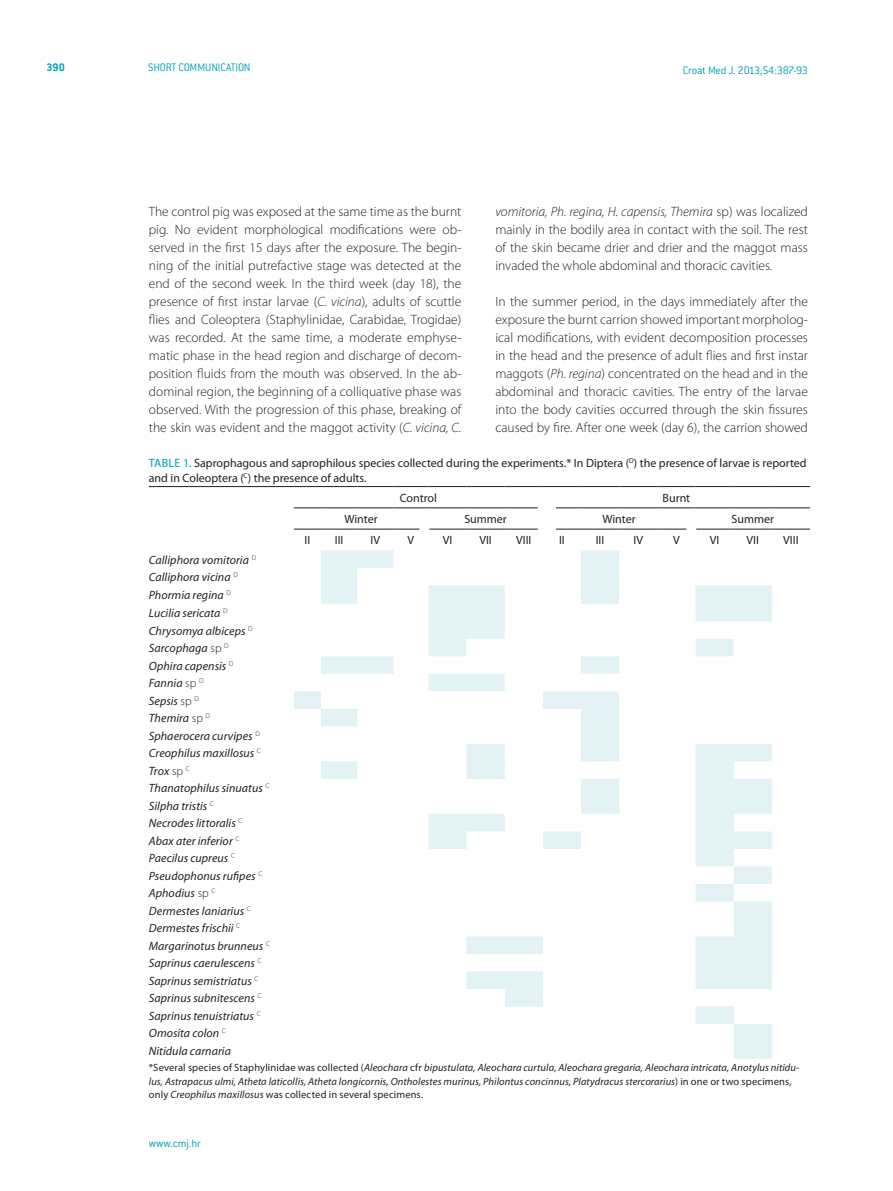
<style>
.page{position:relative;width:893px;height:1191px;background:#fff}
.page>*{position:absolute;margin:0;border:0;box-sizing:border-box;transform-origin:0 0}
.t1{font:300 13.5px/18px "Myriad Pro";color:#231f20;text-align:justify}
.t2{font:italic 12px/17.5px "Myriad Pro";letter-spacing:.005em;color:#231f20}
.t3{font:12px/15px "Myriad Pro";color:#231f20}
.t4{font:300 12px "ITC Conduit LTCE";letter-spacing:-.015em;color:#009fb4}
.t5{font:700 12px "ITC Conduit LTCE";color:#009fb4}
.t6{font:italic 10.5px/13.5px "Myriad Pro";letter-spacing:.01em;color:#231f20}
.s1{font-style:italic}
.s2{color:#009fb4}
.s3{font-weight:300;font-style:normal}
.s4{font-style:normal}
</style>
<div class="page">
<svg style="left:321px;top:550px;width:451px;height:89px"></svg>
<svg style="left:294px;top:639px;width:478px;height:420px"></svg>
<svg style="left:466px;top:744px;width:306px;height:245px"></svg>
<hr style="left:149px;top:486px;width:145px;height:1px;background:#231f20">
<svg style="left:294px;top:486px;width:27px;height:1px"></svg>
<hr style="left:321px;top:486px;width:36px;height:1px;background:#231f20">
<hr style="left:357px;top:486px;width:36px;height:1px;background:#231f20">
<hr style="left:393px;top:486px;width:35px;height:1px;background:#231f20">
<hr style="left:428px;top:486px;width:38px;height:1px;background:#231f20">
<hr style="left:466px;top:486px;width:39px;height:1px;background:#231f20">
<hr style="left:505px;top:486px;width:38px;height:1px;background:#231f20">
<hr style="left:543px;top:486px;width:38px;height:1px;background:#231f20">
<hr style="left:581px;top:486px;width:38px;height:1px;background:#231f20">
<hr style="left:619px;top:486px;width:38px;height:1px;background:#231f20">
<hr style="left:657px;top:486px;width:38px;height:1px;background:#231f20">
<hr style="left:695px;top:486px;width:39px;height:1px;background:#231f20">
<hr style="left:734px;top:486px;width:38px;height:1px;background:#231f20">
<hr style="left:772px;top:486px;width:38px;height:1px;background:#231f20">
<svg style="left:294px;top:507px;width:27px;height:1px"></svg>
<hr style="left:321px;top:507px;width:36px;height:1px;background:#231f20">
<hr style="left:357px;top:507px;width:36px;height:1px;background:#231f20">
<hr style="left:393px;top:507px;width:35px;height:1px;background:#231f20">
<hr style="left:428px;top:507px;width:38px;height:1px;background:#231f20">
<hr style="left:466px;top:507px;width:39px;height:1px;background:#231f20">
<hr style="left:505px;top:507px;width:38px;height:1px;background:#231f20">
<hr style="left:543px;top:507px;width:38px;height:1px;background:#231f20">
<hr style="left:581px;top:507px;width:38px;height:1px;background:#231f20">
<hr style="left:619px;top:507px;width:38px;height:1px;background:#231f20">
<hr style="left:657px;top:507px;width:38px;height:1px;background:#231f20">
<hr style="left:695px;top:507px;width:39px;height:1px;background:#231f20">
<hr style="left:734px;top:507px;width:38px;height:1px;background:#231f20">
<hr style="left:772px;top:507px;width:38px;height:1px;background:#231f20">
<svg style="left:294px;top:529px;width:27px;height:1px"></svg>
<hr style="left:321px;top:529px;width:36px;height:1px;background:#231f20">
<hr style="left:357px;top:529px;width:36px;height:1px;background:#231f20">
<hr style="left:393px;top:529px;width:35px;height:1px;background:#231f20">
<hr style="left:428px;top:529px;width:38px;height:1px;background:#231f20">
<hr style="left:466px;top:529px;width:39px;height:1px;background:#231f20">
<hr style="left:505px;top:529px;width:38px;height:1px;background:#231f20">
<hr style="left:543px;top:529px;width:38px;height:1px;background:#231f20">
<hr style="left:581px;top:529px;width:38px;height:1px;background:#231f20">
<hr style="left:619px;top:529px;width:38px;height:1px;background:#231f20">
<hr style="left:657px;top:529px;width:38px;height:1px;background:#231f20">
<hr style="left:695px;top:529px;width:39px;height:1px;background:#231f20">
<hr style="left:734px;top:529px;width:38px;height:1px;background:#231f20">
<hr style="left:772px;top:529px;width:38px;height:1px;background:#231f20">
<hr style="left:538px;top:505px;width:18px;height:4px;background:#fff">
<hr style="left:686px;top:527px;width:10px;height:4px;background:#fff">
<div style="left:538px;top:527px;width:18px;height:5px;background:#fff"></div>
<p class="t5" style="left:47px;top:60px;width:20px">390</p>
<p class="t4" style="left:148px;top:61px;width:104px">SHORT COMMUNICATION</p>
<p class="t4" style="left:683px;top:63px;width:127px">Croat Med J. 2013;54:387-93</p>
<p class="t1" style="left:149px;top:202px;width:314px">The control pig was exposed at the same time as the burnt pig. No evident morphological modifications were ob&shy;served in the first 15 days after the exposure. The begin&shy;ning of the initial putrefactive stage was detected at the end of the second week. In the third week (day 18), the presence of first instar larvae (<span class="s1">C. vicina</span>), adults of scuttle flies and Coleoptera (Staphylinidae, Carabidae, Trogidae) was recorded. At the same time, a moderate emphyse&shy;matic phase in the head region and discharge of decom&shy;position fluids from the mouth was observed. In the ab&shy;dominal region, the beginning of a colliquative phase was observed. With the progression of this phase, breaking of the skin was evident and the maggot activity (<span class="s1">C. vicina, C.</span></p>
<p class="t1" style="left:495px;top:202px;width:314px"><span class="s1">vomitoria, Ph. regina, H. capensis, Themira</span> sp) was localized mainly in the bodily area in contact with the soil. The rest of the skin became drier and drier and the maggot mass invaded the whole abdominal and thoracic cavities.</p>
<p class="t1" style="left:495px;top:292px;width:314px">In the summer period, in the days immediately after the exposure the burnt carrion showed important morpholog&shy;ical modifications, with evident decomposition processes in the head and the presence of adult flies and first instar maggots (<span class="s1">Ph. regina</span>) concentrated on the head and in the abdominal and thoracic cavities. The entry of the larvae into the body cavities occurred through the skin fissures caused by fire. After one week (day 6), the carrion showed</p>
<p class="t3" style="left:149px;top:455px;width:659px"><span class="s2">Table 1.</span> Saprophagous and saprophilous species collected during the experiments.* I n Diptera (<sup>D</sup>) the presence of larvae is reported and in Coleoptera (<sup>C</sup>) the presence of adults.</p>
<p class="t3" style="left:400px;top:490px;width:39px">Control</p>
<p class="t3" style="left:663px;top:490px;width:29px">Burnt</p>
<p class="t3" style="left:345px;top:511px;width:35px">Winter</p>
<p class="t3" style="left:464px;top:511px;width:44px">Summer</p>
<p class="t3" style="left:603px;top:511px;width:35px">Winter</p>
<p class="t3" style="left:731px;top:511px;width:44px">Summer</p>
<p class="t3" style="left:305px;top:532px;width:3px">II</p>
<p class="t3" style="left:335px;top:532px;width:4px">III</p>
<p class="t3" style="left:371px;top:532px;width:11px">IV</p>
<p class="t3" style="left:408px;top:532px;width:8px">V</p>
<p class="t3" style="left:443px;top:532px;width:9px">VI</p>
<p class="t3" style="left:479px;top:532px;width:10px">VII</p>
<p class="t3" style="left:516px;top:532px;width:10px">VIII</p>
<p class="t3" style="left:559px;top:532px;width:3px">II</p>
<p class="t3" style="left:596px;top:532px;width:4px">III</p>
<p class="t3" style="left:633px;top:532px;width:11px">IV</p>
<p class="t3" style="left:673px;top:532px;width:8px">V</p>
<p class="t3" style="left:710px;top:532px;width:9px">VI</p>
<p class="t3" style="left:746px;top:532px;width:10px">VII</p>
<p class="t3" style="left:783px;top:532px;width:10px">VIII</p>
<p class="t2" style="left:149px;top:550px;width:123px">Calliphora vomitoria <sup>D<br></sup>Calliphora vicina <sup>D<br></sup>Phormia regina <sup>D<br></sup>Lucilia sericata <sup>D<br></sup>Chrysomya albiceps <sup>D<br></sup>Sarcophaga <span class="s3">sp</span> <sup>D<br></sup>Ophira capensis <sup>D<br></sup>Fannia <span class="s3">sp</span> <sup>D<br></sup>Sepsis <span class="s3">sp</span> <sup>D<br></sup>Themira <span class="s3">sp</span> <sup>D<br></sup>Sphaerocera curvipes <sup>D<br></sup>Creophilus maxillosus <sup>C<br></sup>Trox <span class="s3">sp</span> <sup>C<br></sup>Thanatophilus sinuatus <sup>C<br></sup>Silpha tristis <sup>C<br></sup>Necrodes littoralis <sup>C<br></sup>Abax ater inferior <sup>C<br></sup>Paecilus cupreus <sup>C<br></sup>Pseudophonus rufipes <sup>C<br></sup>Aphodius <span class="s3">sp</span> <sup>C<br></sup>Dermestes laniarius <sup>C<br></sup>Dermestes frischii <sup>C<br></sup>Margarinotus brunneus <sup>C<br></sup>Saprinus caerulescens <sup>C<br></sup>Saprinus semistriatus <sup>C<br></sup>Saprinus subnitescens <sup>C<br></sup>Saprinus tenuistriatus <sup>C<br></sup>Omosita colon <sup>C<br></sup>Nitidula carnaria</p>
<p class="t6" style="left:149px;top:1060px;width:652px"><span class="s4">*Several species of Staphylinidae was collected (</span>Aleochara <span class="s4">cfr</span> bipustulata, Aleochara curtula, Aleochara gregaria, Aleochara intricata, Anotylus nitidu&shy;lus, Astrapacus ulmi, Atheta laticollis, Atheta longicornis, Ontholestes murinus, Philontus concinnus, Platydracus stercorarius<span class="s4">) in one or two specimens, only</span> Creophilus maxillosus <span class="s4">was collected in several specimens.</span></p>
<p class="t4" style="left:149px;top:1136px;width:54px">www.cmj.hr</p>
</div>
